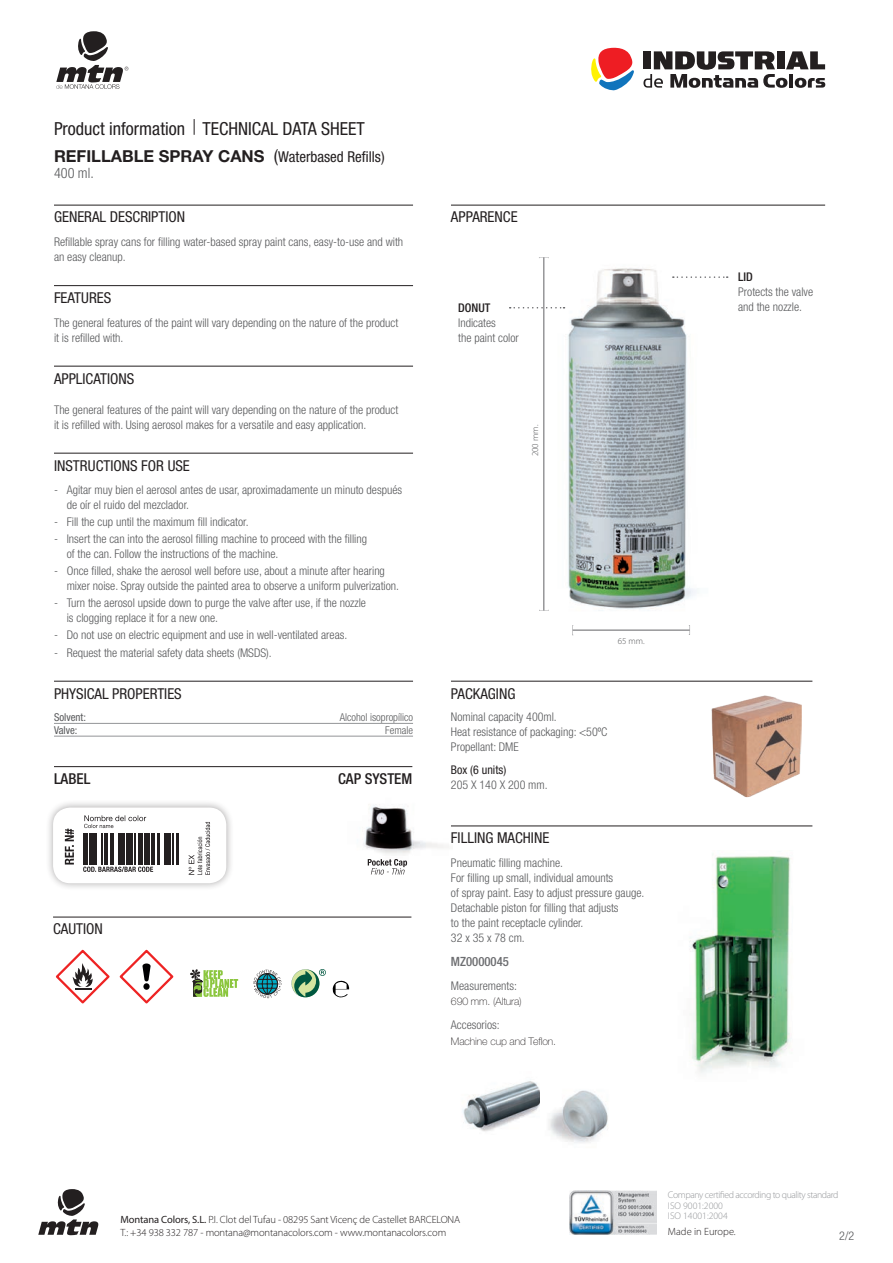
<style>
.page{position:relative;width:893px;height:1263px;background:#fff}
.page>*{position:absolute;margin:0;border:0;box-sizing:border-box;transform-origin:0 0}
.t1{font:condensed 18px "Helvetica Neue LT Std";color:#231f20}
.t2{font:700 16.5px "Helvetica Neue LT Std";color:#231f20}
.TITOL{font:condensed 15px "Helvetica Neue LT Std";color:#231f20}
.TITOL-2{font:500 condensed 15px "Helvetica Neue LT Std";color:#231f20}
.t3{font:300 condensed 14.25px "Helvetica Neue LT Std";color:#57585a}
.t4{font:500 condensed 12.75px "Helvetica Neue LT Std";color:#6c6d70}
.Sangries{font:300 condensed 12px/15px "Helvetica Neue LT Std";color:#57585a}
.text{font:300 condensed 12px/15px "Helvetica Neue LT Std";color:#57585a}
.Sangries-2{font:condensed 12px "Helvetica Neue LT Std";color:#231f20}
.t5{font:500 condensed 12px "Helvetica Neue LT Std";color:#231f20}
.OK{font:300 condensed 10.8px "Helvetica Neue LT Std";color:#57585a}
.OK-2{font:condensed 10.8px "Helvetica Neue LT Std";color:#57585a}
.t6{font:300 10.5px "Myriad Pro";letter-spacing:-.01em;color:#231f20}
.t7{font:100 10.5px "Helvetica Neue LT Std";letter-spacing:-.01em;color:#231f20}
.t8{font:300 9.75px "Myriad Pro";letter-spacing:-.04em;color:#939598}
.t9{font:300 9.75px "Myriad Pro";color:#939598}
.t10{font:300 9px "Myriad Pro";color:#57585a}
.s1{font-weight:400;font-stretch:condensed;font-size:18px}
.s2{font-weight:400;font-stretch:condensed;font-size:15px}
.s3{font-weight:400}
</style>
<div class="page">
<img style="left:509px;top:258px;width:220px;height:368px">
<svg style="left:194px;top:119px;width:1px;height:16px"></svg>
<hr style="left:54px;top:205px;width:359px;height:1px;background:#231f20">
<hr style="left:54px;top:285px;width:359px;height:1px;background:#231f20">
<hr style="left:54px;top:366px;width:359px;height:1px;background:#231f20">
<hr style="left:54px;top:453px;width:359px;height:1px;background:#231f20">
<hr style="left:54px;top:681px;width:359px;height:1px;background:#231f20">
<hr style="left:54px;top:723px;width:359px;height:1px;background:#939598">
<hr style="left:54px;top:736px;width:359px;height:1px;background:#939598">
<hr style="left:451px;top:205px;width:374px;height:1px;background:#231f20">
<svg style="left:510px;top:307px;width:54px;height:1px"></svg>
<hr style="left:544px;top:257px;width:1px;height:353px;background:#636366">
<hr style="left:54px;top:766px;width:358px;height:1px;background:#231f20">
<hr style="left:53px;top:917px;width:358px;height:1px;background:#231f20">
<svg style="left:673px;top:276px;width:55px;height:2px"></svg>
<hr style="left:573px;top:630px;width:117px;height:1px;background:#636366">
<svg style="left:38px;top:1189px;width:60px;height:46px"></svg>
<img style="left:569px;top:1191px;width:87px;height:44px">
<div style="left:45px;top:799px;width:189px;height:93px;background:#231f20;opacity:.4"></div>
<div style="left:53px;top:807px;width:173px;height:76px;background:#fff;border-radius:17px"></div>
<svg style="left:83px;top:866px;width:70px;height:6px"></svg>
<svg style="left:84px;top:815px;width:62px;height:13px"></svg>
<svg style="left:189px;top:822px;width:21px;height:53px"></svg>
<svg style="left:65px;top:828px;width:9px;height:36px"></svg>
<hr style="left:83px;top:833px;width:1px;height:31px;background:#231f20">
<hr style="left:96px;top:833px;width:1px;height:31px;background:#231f20">
<hr style="left:101px;top:833px;width:1px;height:31px;background:#231f20">
<hr style="left:134px;top:833px;width:1px;height:31px;background:#231f20">
<hr style="left:110px;top:833px;width:2px;height:31px;background:#231f20">
<hr style="left:112px;top:833px;width:1px;height:31px;background:#231f20">
<div style="left:118px;top:833px;width:7px;height:31px;background:#231f20"></div>
<div style="left:126px;top:833px;width:6px;height:31px;background:#231f20"></div>
<hr style="left:104px;top:833px;width:4px;height:31px;background:#231f20">
<hr style="left:85px;top:833px;width:3px;height:31px;background:#231f20">
<hr style="left:89px;top:833px;width:2px;height:31px;background:#231f20">
<hr style="left:92px;top:833px;width:2px;height:31px;background:#231f20">
<hr style="left:138px;top:833px;width:1px;height:31px;background:#231f20">
<hr style="left:140px;top:833px;width:2px;height:31px;background:#231f20">
<hr style="left:144px;top:833px;width:2px;height:31px;background:#231f20">
<hr style="left:147px;top:833px;width:2px;height:31px;background:#231f20">
<hr style="left:157px;top:833px;width:1px;height:31px;background:#231f20">
<hr style="left:159px;top:833px;width:1px;height:31px;background:#231f20">
<hr style="left:151px;top:833px;width:4px;height:31px;background:#231f20">
<hr style="left:172px;top:833px;width:1px;height:31px;background:#231f20">
<div style="left:164px;top:833px;width:6px;height:31px;background:#231f20"></div>
<hr style="left:176px;top:833px;width:2px;height:31px;background:#231f20">
<hr style="left:451px;top:681px;width:361px;height:1px;background:#231f20">
<hr style="left:451px;top:825px;width:361px;height:1px;background:#231f20">
<svg style="left:368px;top:862px;width:39px;height:13px"></svg>
<img style="left:363px;top:805px;width:89px;height:57px">
<svg style="left:591px;top:47px;width:43px;height:44px"></svg>
<svg style="left:643px;top:51px;width:182px;height:37px"></svg>
<svg style="left:190px;top:969px;width:48px;height:28px"></svg>
<svg style="left:253px;top:970px;width:28px;height:28px"></svg>
<svg style="left:332px;top:980px;width:17px;height:17px"></svg>
<svg style="left:55px;top:949px;width:55px;height:55px"></svg>
<svg style="left:119px;top:949px;width:55px;height:55px"></svg>
<svg style="left:291px;top:969px;width:35px;height:28px"></svg>
<svg style="left:56px;top:31px;width:72px;height:58px"></svg>
<img style="left:711px;top:695px;width:91px;height:102px">
<img style="left:689px;top:854px;width:102px;height:219px">
<img style="left:462px;top:1081px;width:78px;height:51px">
<img style="left:549px;top:1090px;width:59px;height:53px">
<p class="t1" style="left:54px;top:118px;width:312px">Product information TECHNICAL DATA SHEET</p>
<p class="t2" style="left:54px;top:146px;width:332px">REFILLABLE SPRAY CANS <span class="s1">(</span><span class="s2">Waterbased Refills)</span></p>
<p class="t3" style="left:54px;top:165px;width:41px">400 ml.</p>
<p class="TITOL" style="left:54px;top:208px;width:133px">GENERAL DESCRIPTION</p>
<p class="text" style="left:54px;top:234px;width:351px">Refillable spray cans for filling water-based spray paint cans, easy-to-use and with an easy cleanup.</p>
<p class="TITOL" style="left:54px;top:289px;width:59px">FEATURES</p>
<p class="text" style="left:54px;top:315px;width:346px">The general features of the paint will vary depending on the nature of the product it is refilled with.</p>
<p class="TITOL" style="left:54px;top:369px;width:82px">APPLICATIONS</p>
<p class="Sangries" style="left:54px;top:402px;width:346px">The general features of the paint will vary depending on the nature of the product it is refilled with. Using aerosol makes for a versatile and easy application.</p>
<p class="TITOL" style="left:54px;top:456px;width:137px">INSTRUCTIONS FOR USE</p>
<p class="Sangries" style="left:67px;top:482px;width:337px;text-indent:-13px">- Agitar muy bien el aerosol antes de usar, aproximadamente un minuto después de oír el ruido del mezclador.</p>
<p class="Sangries" style="left:54px;top:514px;width:196px">- Fill the cup until the maximum fill indicator.</p>
<p class="Sangries" style="left:67px;top:531px;width:302px;text-indent:-13px">- Insert the can into the aerosol filling machine to proceed with the filling of the can. Follow the instructions of the machine.</p>
<p class="Sangries" style="left:67px;top:563px;width:334px;text-indent:-13px">- Once filled, shake the aerosol well before use, about a minute after hearing mixer noise. Spray outside the painted area to observe a uniform pulverization.</p>
<p class="Sangries" style="left:67px;top:595px;width:301px;text-indent:-13px">- Turn the aerosol upside down to purge the valve after use, if the nozzle is clogging replace it for a new one.</p>
<p class="Sangries" style="left:54px;top:628px;width:295px">- Do not use on electric equipment and use in well-ventilated areas.</p>
<p class="Sangries" style="left:54px;top:645px;width:219px">- Request the material safety data sheets (MSDS).</p>
<p class="TITOL" style="left:54px;top:685px;width:129px">PHYSICAL PROPERTIES</p>
<p class="OK-2" style="left:54px;top:711px;width:33px">Solvent:</p>
<p class="OK" style="left:340px;top:711px;width:75px">Alcohol isopropílico</p>
<p class="OK-2" style="left:54px;top:724px;width:25px">Valve:</p>
<p class="OK" style="left:385px;top:724px;width:29px">Female</p>
<p class="TITOL-2" style="left:54px;top:770px;width:38px">LABEL</p>
<p class="TITOL-2" style="left:338px;top:770px;width:76px">CAP SYSTEM</p>
<p class="TITOL" style="left:53px;top:920px;width:51px">CAUTION</p>
<p class="TITOL" style="left:451px;top:208px;width:68px">APPARENCE</p>
<p class="t5" style="left:458px;top:300px;width:34px">DONUT</p>
<p class="Sangries" style="left:458px;top:315px;width:62px">Indicates<br>the paint color</p>
<p class="t10" style="left:530px;top:456px;width:33px;rotate:-90deg">200 mm.</p>
<p class="t10" style="left:618px;top:635px;width:29px">65 mm.</p>
<p class="TITOL" style="left:451px;top:684px;width:66px">PACKAGING</p>
<p class="Sangries" style="left:451px;top:709px;width:107px">Nominal capacity 400ml.</p>
<p class="Sangries" style="left:451px;top:724px;width:158px">Heat resistance of packaging: &lt;50ºC</p>
<p class="Sangries" style="left:451px;top:739px;width:69px">Propellant: DME</p>
<p class="Sangries-2" style="left:451px;top:762px;width:57px">Box (6 units)</p>
<p class="Sangries" style="left:451px;top:777px;width:98px">205 X 140 X 200 mm.</p>
<p class="TITOL" style="left:451px;top:829px;width:100px">FILLING MACHINE</p>
<p class="Sangries" style="left:451px;top:855px;width:195px">Pneumatic filling machine.<br>For filling up small, individual amounts<br>of spray paint. Easy to adjust pressure gauge.<br>Detachable piston for filling that adjusts<br>to the paint receptacle cylinder.<br>32 x 35 x 78 cm.</p>
<p class="t4" style="left:451px;top:954px;width:59px">MZ0000045</p>
<p class="Sangries" style="left:451px;top:978px;width:68px">Measurements:</p>
<p class="t7" style="left:451px;top:996px;width:72px">690 mm. (Altura)</p>
<p class="Sangries" style="left:451px;top:1017px;width:50px">Accesorios:</p>
<p class="t7" style="left:451px;top:1035px;width:107px">Machine cup and Teflon.</p>
<p class="t5" style="left:738px;top:270px;width:16px">LID</p>
<p class="Sangries" style="left:738px;top:284px;width:77px">Protects the valve and the nozzle.</p>
<p class="t6" style="left:120px;top:1213px;width:341px"><span class="s3">Montana Colors, S.L.</span> P.I. Clot del Tufau - 08295 Sant Vicenç de Castellet BARCELONA</p>
<p class="t6" style="left:120px;top:1226px;width:327px">T.: +34 938 332 787 - montana@montanacolors.com - www.montanacolors.com</p>
<p class="t8" style="left:668px;top:1189px;width:172px">Company certified according to quality standard</p>
<p class="t9" style="left:668px;top:1199px;width:57px">ISO 9001:2000</p>
<p class="t9" style="left:668px;top:1210px;width:61px">ISO 14001:2004</p>
<p class="t6" style="left:668px;top:1225px;width:69px">Made in Europe.</p>
<p class="text" style="left:839px;top:1228px;width:16px">2/2</p>
</div>
